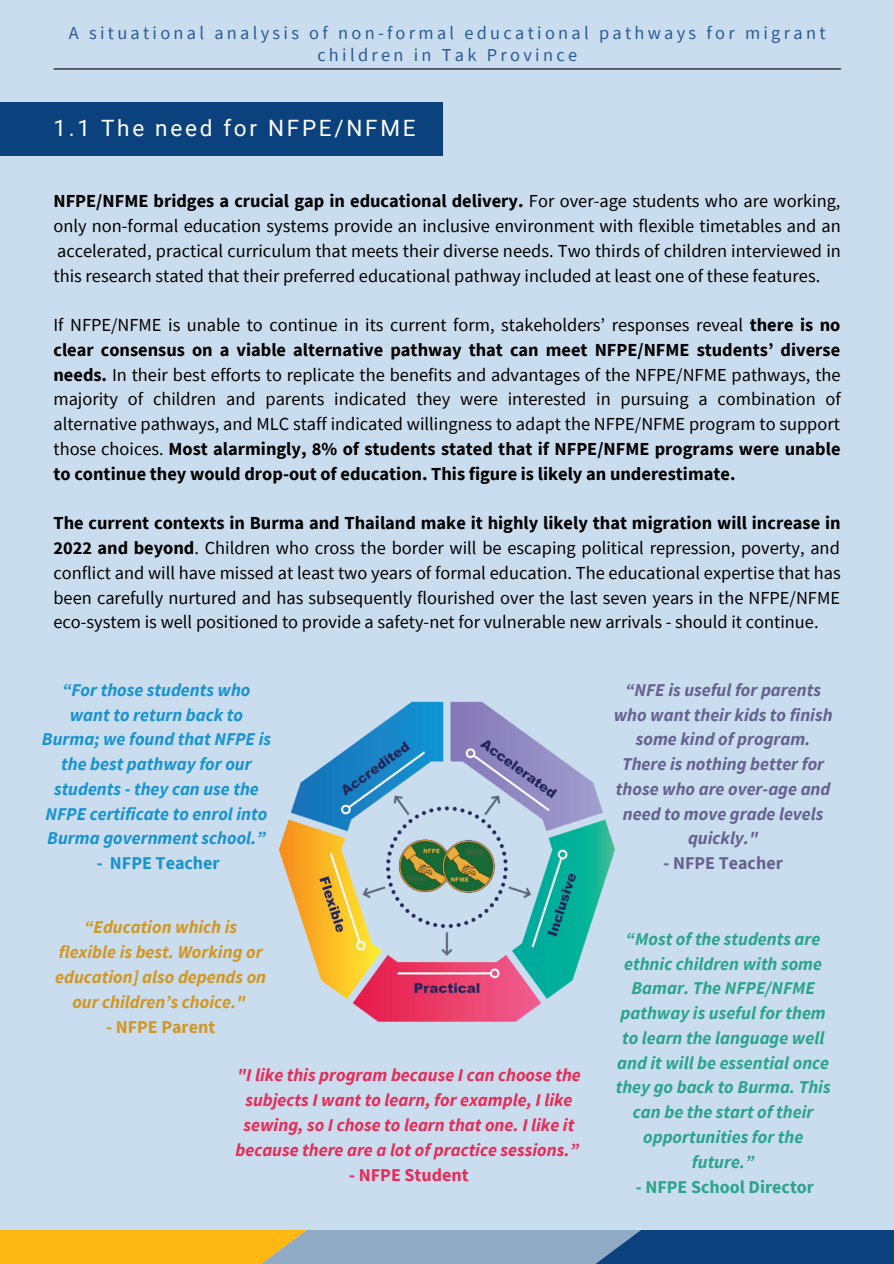
<style>
.page{position:relative;width:894px;height:1264px;background:#fff}
.page>*{position:absolute;margin:0;border:0;box-sizing:border-box;transform-origin:0 0}
.t1{font:22.5px "Roboto";letter-spacing:.12em;color:#fff}
.t2{font:18.3px/24.8px "Source Sans Pro";color:#000;text-align:justify}
.t3{font:18.3px/21.5px "Source Sans Pro";letter-spacing:.18em;color:#2a5b91;text-align:center}
.t4{font:italic 700 18px/24.8px "Source Sans Pro";color:#2ba48c;text-align:center}
.t5{font:italic 700 18px/24.8px "Source Sans Pro";color:#1793d0;text-align:center}
.t6{font:italic 700 18px/24.8px "Source Sans Pro";color:#e72c58;text-align:center}
.t7{font:italic 700 18px/24.8px "Source Sans Pro";color:#66628f;text-align:center}
.t8{font:italic 700 18px/24.8px "Source Sans Pro";color:#d19723;text-align:center}
.t9{font:700 18px "Source Sans Pro";color:#2ba48c}
.t10{font:700 18px "Source Sans Pro";color:#e72c58}
.t11{font:700 18px "Source Sans Pro";color:#66628f}
.t12{font:700 18px "Source Sans Pro";color:#1793d0}
.t13{font:700 18px "Source Sans Pro";color:#d19723}
.s1{font-weight:700}
</style>
<div class="page">
<div style="left:0;top:0;width:893px;height:1263px;background:#caddef"></div>
<div style="left:0;top:102px;width:442px;height:53px;background:#0b427e"></div>
<svg style="left:0;top:1230px;width:893px;height:33px;background:#898e76"></svg>
<hr style="left:54px;top:68px;width:786px;height:1px;background:#000">
<img style="left:278px;top:701px;width:337px;height:321px">
<p class="t3" style="left:69px;top:22px;width:758px">A situational analysis of non-formal educational pathways for migrant children in Tak Province</p>
<p class="t1" style="left:53px;top:115px;width:363px">1.1 The need for NFPE/NFME</p>
<p class="t2" style="left:53px;top:188px;width:788px"><span class="s1">NFPE/NFME bridges a crucial gap in educational delivery.</span> For over-age students who are working, only non-formal education systems provide an inclusive environment with flexible timetables and an accelerated, practical curriculum that meets their diverse needs. Two thirds of children interviewed in this research stated that their preferred educational pathway included at least one of these features.</p>
<p class="t2" style="left:53px;top:312px;width:788px">If NFPE/NFME is unable to continue in its current form, stakeholders’ responses reveal <span class="s1">there is no clear consensus on a viable alternative pathway that can meet NFPE/NFME students’ diverse needs.</span> In their best efforts to replicate the benefits and advantages of the NFPE/NFME pathways, the majority of children and parents indicated they were interested in pursuing a combination of alternative pathways, and MLC staff indicated willingness to adapt the NFPE/NFME program to support those choices. <span class="s1">Most alarmingly, 8% of students stated that if NFPE/NFME programs were unable to continue they would drop-out of education. This figure is likely an underestimate.</span></p>
<p class="t2" style="left:53px;top:510px;width:788px"><span class="s1">The current contexts in Burma and Thailand make it highly likely that migration will increase in 2022 and beyond</span>. Children who cross the border will be escaping political repression, poverty, and conflict and will have missed at least two years of formal education. The educational expertise that has been carefully nurtured and has subsequently flourished over the last seven years in the NFPE/NFME eco-system is well positioned to provide a safety-net for vulnerable new arrivals - should it continue.</p>
<p class="t5" style="left:42px;top:677px;width:231px">“For those students who want to return back to<br>Burma; we found that NFPE is the best pathway for our students - they can use the<br>NFPE certificate to enrol into<br>Burma government school.”</p>
<p class="t12" style="left:97px;top:851px;width:124px">- NFPE Teacher</p>
<p class="t8" style="left:55px;top:914px;width:212px">“Education which is flexible is best. Working or education] also depends on our children’s choice."</p>
<p class="t13" style="left:106px;top:1014px;width:111px">- NFPE Parent</p>
<p class="t6" style="left:235px;top:1062px;width:347px">"I like this program because I can choose the subjects I want to learn, for example, I like sewing, so I chose to learn that one. I like it because there are a lot of practice sessions.”</p>
<p class="t10" style="left:349px;top:1162px;width:121px">- NFPE Student</p>
<p class="t7" style="left:613px;top:677px;width:220px">“NFE is useful for parents who want their kids to finish some kind of program.<br>There is nothing better for those who are over-age and need to move grade levels quickly."</p>
<p class="t11" style="left:663px;top:851px;width:121px">- NFPE Teacher</p>
<p class="t4" style="left:615px;top:925px;width:216px">“Most of the students are ethnic children with some<br>Bamar. The NFPE/NFME pathway is useful for them to learn the language well and it will be essential once they go back to Burma. This can be the start of their opportunities for the future.”</p>
<p class="t9" style="left:635px;top:1174px;width:180px">- NFPE School Director</p>
</div>
